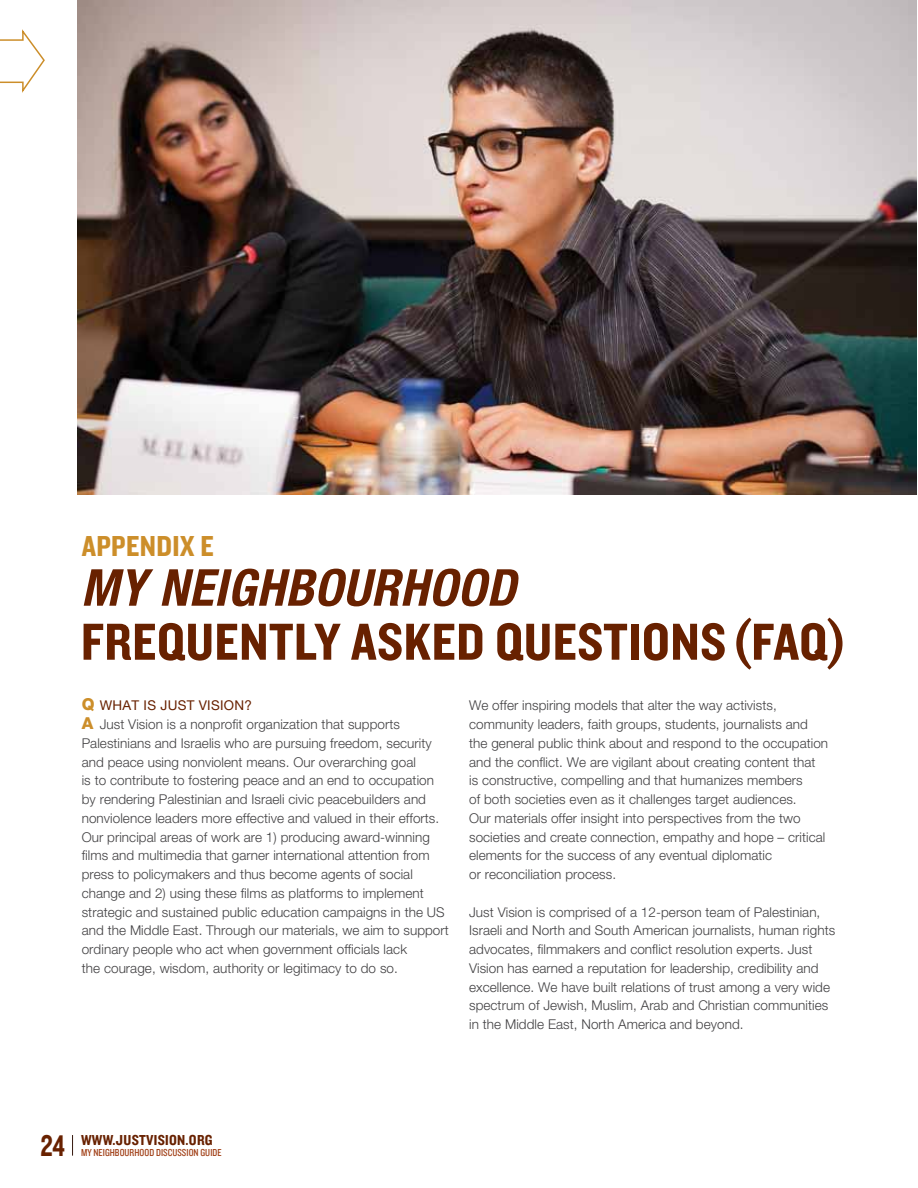
<style>
.page{position:relative;width:918px;height:1188px;background:#fff}
.page>*{position:absolute;margin:0;border:0;box-sizing:border-box;transform-origin:0 0}
.t1{font:54px "Knockout HTF50 Welterweight";letter-spacing:.01em;color:#682100}
.t2{font:italic 700 condensed 51px "Helvetica Neue";letter-spacing:.01em;color:#682100}
.t3{font:30px "Knockout HTF50 Welterweight";letter-spacing:.01em;color:#cc8e2a}
.t4{font:15px "Knockout HTF50 Welterweight";letter-spacing:.02em;color:#682100}
.t5{font:300 13.5px/18.8px "Helvetica Neue";letter-spacing:.005em;color:#414042}
.t6{font:10.5px "Knockout HTF29 Junior Liteweight";letter-spacing:.005em;color:#a03e15}
.s1{font-weight:800;font-size:16.5px;color:#cc8e2a}
.s2{font-weight:400;color:#682100}
.s3{font-size:31.05px}
</style>
<div class="page">
<svg style="left:72px;top:1135px;width:1px;height:21px"></svg>
<img style="left:78px;top:0;width:839px;height:495px">
<svg style="left:0;top:29px;width:45px;height:64px"></svg>
<h3 class="t3" style="left:82px;top:530px;width:132px">APPENDIX E</h3>
<h2 class="t2" style="left:81px;top:557px;width:436px">MY NEIGHBOURHOOD</h2>
<h1 class="t1" style="left:81px;top:613px;width:768px">FREQUENTLY ASKED QUESTIONS (FAQ)</h1>
<p class="t5" style="left:82px;top:696px;width:369px"><span class="s1">Q</span> <span class="s2">WHAT IS JUST VISION?<br></span><span class="s1">A</span> Just Vision is a nonprofit organization that supports Palestinians and Israelis who are pursuing freedom, security and peace using nonviolent means. Our overarching goal<br>is to contribute to fostering peace and an end to occupation by rendering Palestinian and Israeli civic peacebuilders and nonviolence leaders more effective and valued in their efforts.<br>Our principal areas of work are 1) producing award-winning films and multimedia that garner international attention from press to policymakers and thus become agents of social change and 2) using these films as platforms to implement strategic and sustained public education campaigns in the US and the Middle East. Through our materials, we aim to support ordinary people who act when government officials lack<br>the courage, wisdom, authority or legitimacy to do so.</p>
<p class="t5" style="left:469px;top:696px;width:361px">We offer inspiring models that alter the way activists, community leaders, faith groups, students, journalists and the general public think about and respond to the occupation and the conflict. We are vigilant about creating content that<br>is constructive, compelling and that humanizes members<br>of both societies even as it challenges target audiences.<br>Our materials offer insight into perspectives from the two societies and create connection, empathy and hope – critical elements for the success of any eventual diplomatic<br>or reconciliation process.</p>
<p class="t5" style="left:469px;top:902px;width:368px">Just Vision is comprised of a 12-person team of Palestinian, Israeli and North and South American journalists, human rights advocates, filmmakers and conflict resolution experts. Just Vision has earned a reputation for leadership, credibility and excellence. We have built relations of trust among a very wide spectrum of Jewish, Muslim, Arab and Christian communities in the Middle East, North America and beyond.</p>
<p class="t4" style="left:40px;top:1132px;width:174px"><span class="s3">24</span> WWW.JUSTVISION.ORG</p>
<p class="t6" style="left:81px;top:1147px;width:142px">MY NEIGHBOURHOOD DISCUSSION GUIDE</p>
</div>
